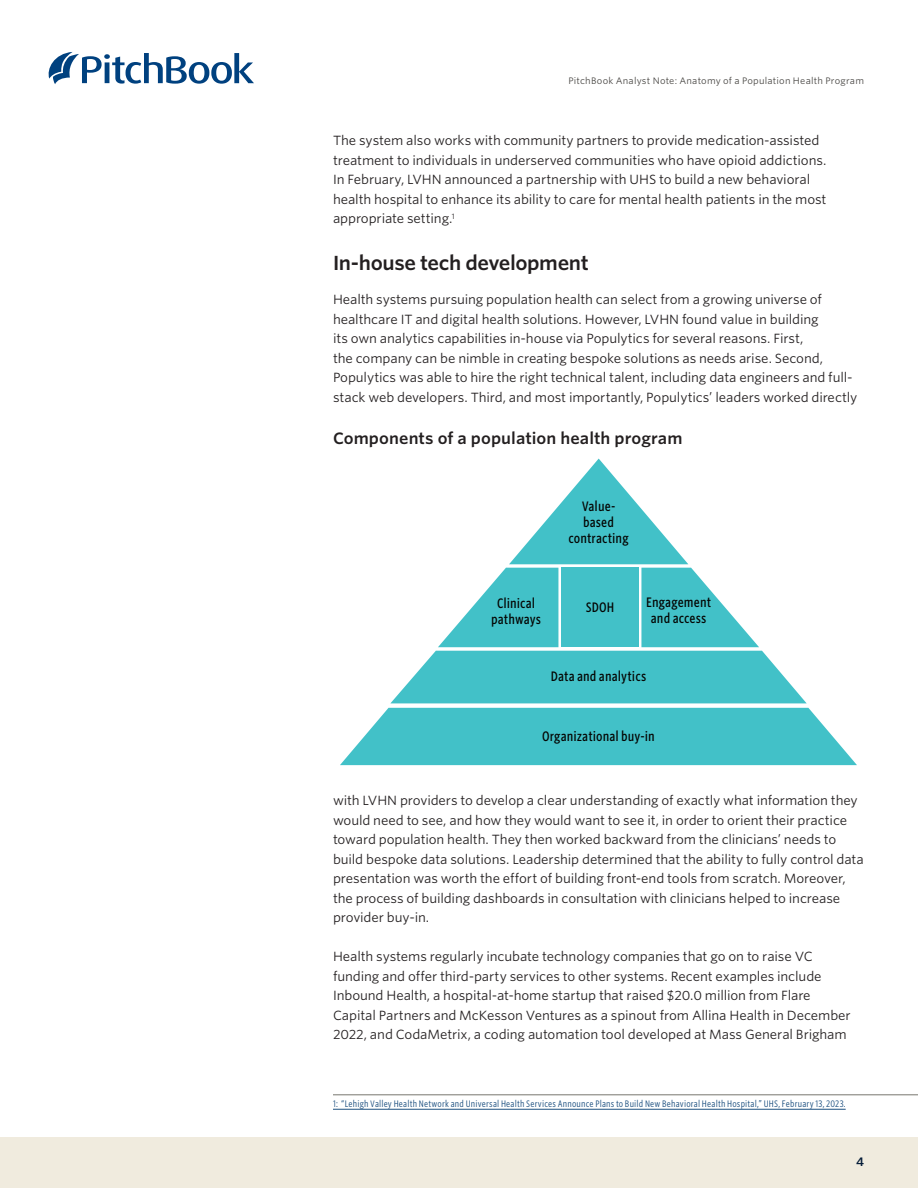
<style>
.page{position:relative;width:918px;height:1188px;background:#fff}
.page>*{position:absolute;margin:0;border:0;box-sizing:border-box;transform-origin:0 0}
.AN_Section_title{font:600 19.5px "Whitney S Sm";letter-spacing:-.02em;color:#231f20}
.AN_Chart_table_title{font:600 15.75px "Whitney S Sm";letter-spacing:.005em;color:#231f20}
.t1{font:500 13.2px/16px "Whitney Cond S Sm";letter-spacing:.005em;color:#040503;text-align:center}
.AN_Body_copy_-_runt{font:12.75px/19.5px "Whitney S Sm";letter-spacing:-.01em;color:#231f20}
.t2{font:600 12px "Whitney S Sm";color:#051c38}
.AN_Footnote{font:9px "Whitney Cond S Sm";letter-spacing:.02em;color:#1d5080}
.t3{font:9px "Whitney S Sm";letter-spacing:.02em;color:#484643}
</style>
<div class="page">
<svg style="left:49px;top:52px;width:205px;height:32px"></svg>
<div style="left:0;top:1137px;width:918px;height:51px;background:#f0ebde"></div>
<hr style="left:333px;top:1095px;width:585px;height:1px;background:#78766f">
<hr style="left:333px;top:1109px;width:513px;height:1px;background:#1d5080">
<svg style="left:340px;top:459px;width:517px;height:306px"></svg>
<p class="t3" style="left:568px;top:75px;width:297px">PitchBook Analyst Note: Anatomy of a Population Health Program</p>
<p class="AN_Body_copy_-_runt" style="left:333px;top:131px;width:495px">The system also works with community partners to provide medication-assisted treatment to individuals in underserved communities who have opioid addictions.<br>In February, LVHN announced a partnership with UHS to build a new behavioral health hospital to enhance its ability to care for mental health patients in the most appropriate setting.<sup>1</sup></p>
<p class="AN_Section_title" style="left:333px;top:249px;width:257px">In-house tech development</p>
<p class="AN_Body_copy_-_runt" style="left:333px;top:290px;width:526px">Health systems pursuing population health can select from a growing universe of healthcare IT and digital health solutions. However, LVHN found value in building<br>its own analytics capabilities in-house via Populytics for several reasons. First,<br>the company can be nimble in creating bespoke solutions as needs arise. Second, Populytics was able to hire the right technical talent, including data engineers and full&shy;stack web developers. Third, and most importantly, Populytics’ leaders worked directly</p>
<p class="AN_Chart_table_title" style="left:333px;top:428px;width:351px">Components of a population health program</p>
<p class="t1" style="left:568px;top:498px;width:62px">Value&shy;based contracting</p>
<p class="t1" style="left:491px;top:594px;width:51px">Clinical pathways</p>
<p class="t1" style="left:586px;top:599px;width:30px">SDOH</p>
<p class="t1" style="left:646px;top:593px;width:67px">Engagement and access</p>
<p class="t1" style="left:551px;top:668px;width:97px">Data and analytics</p>
<p class="t1" style="left:542px;top:727px;width:114px">Organizational buy-in</p>
<p class="AN_Body_copy_-_runt" style="left:333px;top:791px;width:532px">with LVHN providers to develop a clear understanding of exactly what information they would need to see, and how they would want to see it, in order to orient their practice toward population health. They then worked backward from the clinicians’ needs to build bespoke data solutions. Leadership determined that the ability to fully control data presentation was worth the effort of building front-end tools from scratch. Moreover, the process of building dashboards in consultation with clinicians helped to increase provider buy-in.</p>
<p class="AN_Body_copy_-_runt" style="left:333px;top:947px;width:519px">Health systems regularly incubate technology companies that go on to raise VC funding and offer third-party services to other systems. Recent examples include Inbound Health, a hospital-at-home startup that raised $20.0 million from Flare Capital Partners and McKesson Ventures as a spinout from Allina Health in December 2022, and CodaMetrix, a coding automation tool developed at Mass General Brigham</p>
<p class="AN_Footnote" style="left:333px;top:1098px;width:514px">1: “Lehigh Valley Health Network and Universal Health Services Announce Plans to Build New Behavioral Health Hospital,” UHS, February 13, 2023.</p>
<p class="t2" style="left:856px;top:1153px;width:9px">4</p>
</div>
